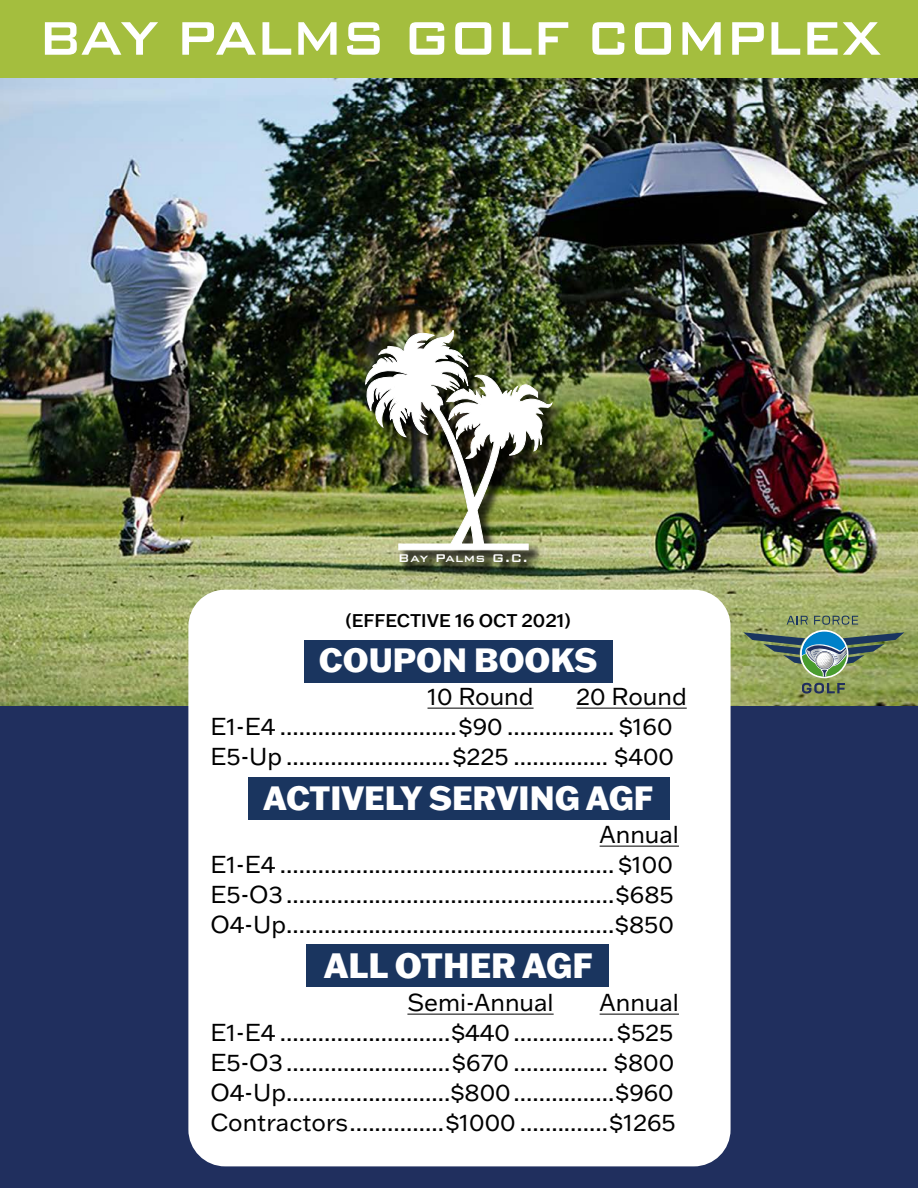
<style>
.page{position:relative;width:918px;height:1188px;background:#fff}
.page>*{position:absolute;margin:0;border:0;box-sizing:border-box;transform-origin:0 0}
.t1{font:500 63px "Bank Gothic BT";letter-spacing:-.05em;color:#fff;scale:.9 1}
.t2{font:800 34.5px "Franklin Gothic ATF";color:#fff}
.t3{font:800 33px "Franklin Gothic ATF";color:#fff}
.t4{font:24px/30px "Franklin Gothic ATF";color:#000}
.t5{font:500 18px "Franklin Gothic ATF";color:#000}
.t6{font:500 15px "Bank Gothic BT";letter-spacing:.025em;color:#fff}
</style>
<div class="page">
<img style="left:0;top:78px;width:918px;height:641px">
<div style="left:0;top:0;width:918px;height:78px;background:#a4be3e"></div>
<div style="left:0;top:706px;width:917px;height:482px;background:#202f5e"></div>
<svg style="left:787px;top:616px;width:21px;height:9px"></svg>
<svg style="left:814px;top:616px;width:44px;height:9px"></svg>
<svg style="left:802px;top:683px;width:43px;height:11px"></svg>
<svg style="left:743px;top:631px;width:161px;height:46px;background:#769170"></svg>
<div style="left:816px;top:652px;width:17px;height:17px;border:1px solid #b3b4b4;border-radius:50%"></div>
<div style="left:191px;top:593px;width:537px;height:570px;background:#fff;border-radius:34px"></div>
<div style="left:188px;top:590px;width:543px;height:576px;border:6px solid #fff;border-radius:34px"></div>
<div style="left:305px;top:640px;width:308px;height:43px;background:#1a355f"></div>
<div style="left:364px;top:329px;width:202px;height:247px;background:#000;opacity:.75"></div>
<img style="left:365px;top:330px;width:187px;height:220px">
<div style="left:248px;top:778px;width:422px;height:42px;background:#1a355f"></div>
<div style="left:307px;top:944px;width:302px;height:43px;background:#1a355f"></div>
<hr style="left:428px;top:708px;width:106px;height:1px;background:#000">
<hr style="left:576px;top:708px;width:111px;height:1px;background:#000">
<hr style="left:600px;top:846px;width:79px;height:1px;background:#000">
<hr style="left:407px;top:1014px;width:147px;height:1px;background:#000">
<hr style="left:600px;top:1014px;width:79px;height:1px;background:#000">
<h1 class="t1" style="left:37px;top:4px;width:938px">BAY PALMS GOLF COMPLEX</h1>
<p class="t6" style="left:398px;top:550px;width:131px">Bay Palms G.C.</p>
<p class="t5" style="left:346px;top:608px;width:227px">(EFFECTIVE 16 OCT 2021)</p>
<h3 class="t3" style="left:319px;top:638px;width:280px">COUPON BOOKS</h3>
<p class="t4" style="left:428px;top:681px;width:108px">10 Round</p>
<p class="t4" style="left:211px;top:681px;width:478px;text-indent:366px">20 Round<br>E1-E4 ............................$90 ................. $160<br>E5-Up ..........................$225 ............... $400</p>
<h3 class="t3" style="left:264px;top:776px;width:391px">ACTIVELY SERVING AGF</h3>
<p class="t4" style="left:211px;top:819px;width:470px;text-indent:389px">Annual E1-E4 .....................................................$100<br>E5-O3....................................................$685<br>O4-Up....................................................$850</p>
<h2 class="t2" style="left:324px;top:942px;width:270px">ALL OTHER AGF</h2>
<p class="t4" style="left:407px;top:987px;width:148px">Semi-Annual</p>
<p class="t4" style="left:211px;top:987px;width:470px;text-indent:389px">Annual E1-E4 ...........................$440................$525<br>E5-O3..........................$670 ............... $800<br>O4-Up..........................$800................$960<br>Contractors...............$1000 ..............$1265</p>
</div>
